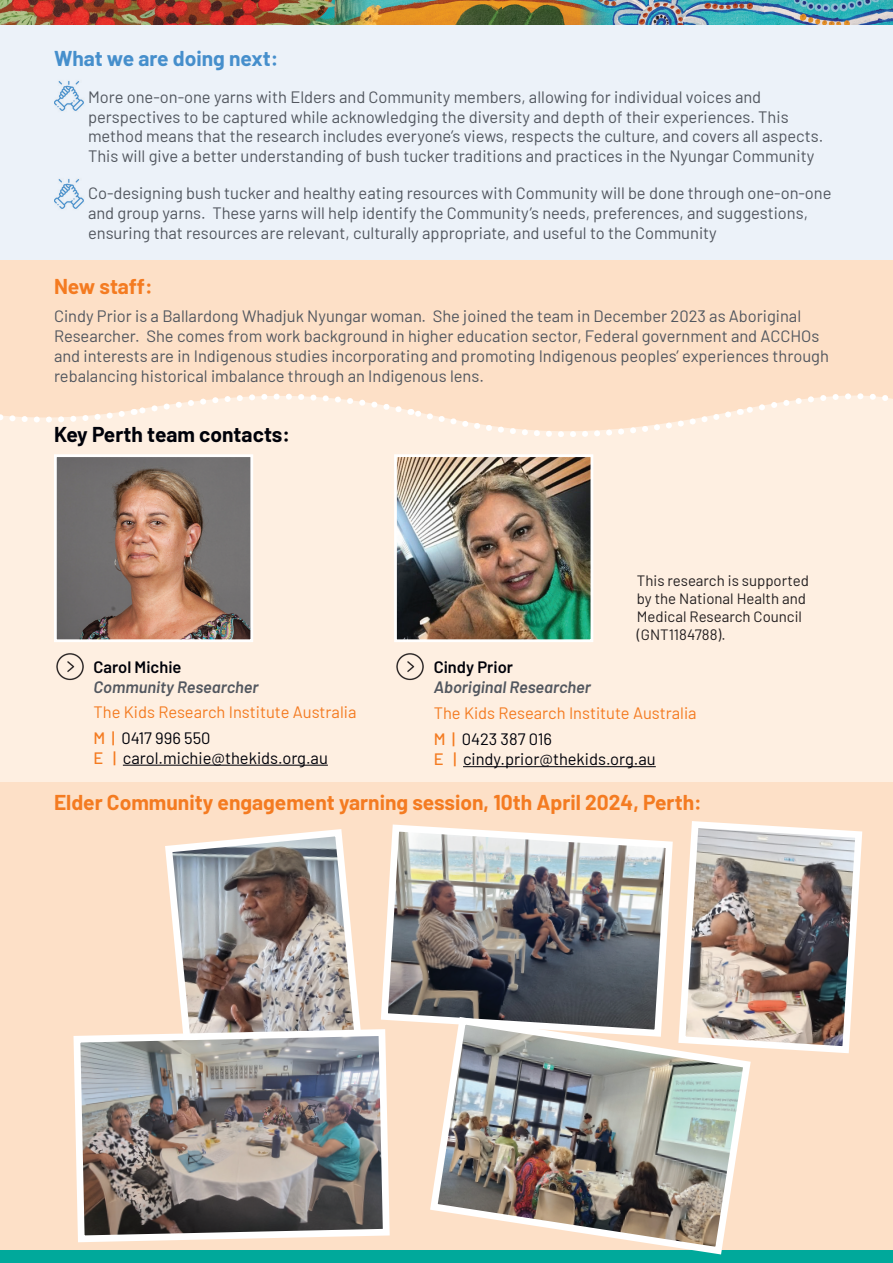
<style>
.page{position:relative;width:893px;height:1263px;background:#fff}
.page>*{position:absolute;margin:0;border:0;box-sizing:border-box;transform-origin:0 0}
.t1{font:700 21px "Barlow";color:#f47b21}
.t2{font:700 21px "Barlow";color:#000109}
.t3{font:700 21px "Barlow";color:#468fcc}
.t4{font:16.5px/19.8px "Barlow";color:#52575f}
.t5{font:16.5px "Barlow";color:#000109}
.t6{font:16.5px "Barlow";color:#f47b21}
.t7{font:italic 600 16.5px "Barlow";color:#52575f}
.t8{font:600 16.5px "Barlow";color:#000109}
.t9{font:15px/18px "Barlow";color:#231f20}
.s1{font-weight:500;color:#f47b21}
</style>
<div class="page">
<div style="left:0;top:259px;width:893px;height:173px;background:#fde0c7"></div>
<div style="left:0;top:24px;width:893px;height:235px;background:#ecf2f9"></div>
<div style="left:0;top:446px;width:893px;height:336px;background:#feefe1"></div>
<img style="left:0;top:0;width:328px;height:24px">
<img style="left:640px;top:0;width:253px;height:24px">
<img style="left:328px;top:0;width:174px;height:24px">
<img style="left:502px;top:0;width:138px;height:24px">
<div style="left:0;top:1250px;width:893px;height:13px;background:#00a99b"></div>
<img style="left:58px;top:458px;width:191px;height:180px">
<div style="left:54px;top:454px;width:199px;height:188px;border:3px solid #fff"></div>
<img style="left:398px;top:458px;width:191px;height:180px">
<div style="left:394px;top:454px;width:199px;height:188px;border:3px solid #fff"></div>
<img style="left:54px;top:81px;width:30px;height:30px">
<img style="left:54px;top:179px;width:30px;height:30px">
<svg style="left:0;top:393px;width:893px;height:53px"></svg>
<img style="left:54px;top:649px;width:32px;height:35px">
<img style="left:394px;top:649px;width:32px;height:35px">
<div style="left:0;top:782px;width:893px;height:468px;background:#fde0c7"></div>
<img style="left:165px;top:829px;width:196px;height:197px">
<img style="left:381px;top:824px;width:292px;height:199px">
<img style="left:680px;top:821px;width:183px;height:232px">
<img style="left:73px;top:1026px;width:317px;height:217px">
<img style="left:426px;top:1013px;width:328px;height:242px">
<hr style="left:123px;top:765px;width:205px;height:1px;background:#000109">
<hr style="left:463px;top:766px;width:193px;height:1px;background:#000109">
<p class="t3" style="left:54px;top:43px;width:226px">What we are doing next:</p>
<p class="t4" style="left:88px;top:86px;width:737px">More one-on-one yarns with Elders and Community members, allowing for individual voices and perspectives to be captured while acknowledging the diversity and depth of their experiences. This method means that the research includes everyone’s views, respects the culture, and covers all aspects.<br>This will give a better understanding of bush tucker traditions and practices in the Nyungar Community</p>
<p class="t4" style="left:88px;top:182px;width:745px">Co-designing bush tucker and healthy eating resources with Community will be done through one-on-one and group yarns. These yarns will help identify the Community’s needs, preferences, and suggestions, ensuring that resources are relevant, culturally appropriate, and useful to the Community</p>
<p class="t1" style="left:54px;top:271px;width:100px">New staff:</p>
<p class="t4" style="left:54px;top:305px;width:776px">Cindy Prior is a Ballardong Whadjuk Nyungar woman. She joined the team in December 2023 as Aboriginal Researcher. She comes from work background in higher education sector, Federal government and ACCHOs and interests are in Indigenous studies incorporating and promoting Indigenous peoples’ experiences through rebalancing historical imbalance through an Indigenous lens.</p>
<p class="t2" style="left:54px;top:418px;width:238px">Key Perth team contacts:</p>
<p class="t8" style="left:94px;top:655px;width:89px">Carol Michie</p>
<p class="t7" style="left:94px;top:675px;width:166px">Community Researcher</p>
<p class="t6" style="left:94px;top:700px;width:264px">The Kids Research Institute Australia</p>
<p class="t5" style="left:94px;top:726px;width:119px"><span class="s1">M |</span> 0417 996 550</p>
<p class="t5" style="left:94px;top:746px;width:236px"><span class="s1">E |</span> carol.michie@thekids.org.au</p>
<p class="t9" style="left:637px;top:570px;width:173px">This research is supported by the National Health and<br>Medical Research Council (GNT1184788).</p>
<p class="t8" style="left:434px;top:655px;width:81px">Cindy Prior</p>
<p class="t7" style="left:434px;top:675px;width:159px">Aboriginal Researcher</p>
<p class="t6" style="left:434px;top:701px;width:264px">The Kids Research Institute Australia</p>
<p class="t5" style="left:434px;top:727px;width:120px"><span class="s1">M |</span> 0423 387 016</p>
<p class="t5" style="left:434px;top:747px;width:224px"><span class="s1">E |</span> cindy.prior@thekids.org.au</p>
<p class="t1" style="left:54px;top:787px;width:649px">Elder Community engagement yarning session, 10th April 2024, Perth:</p>
</div>
